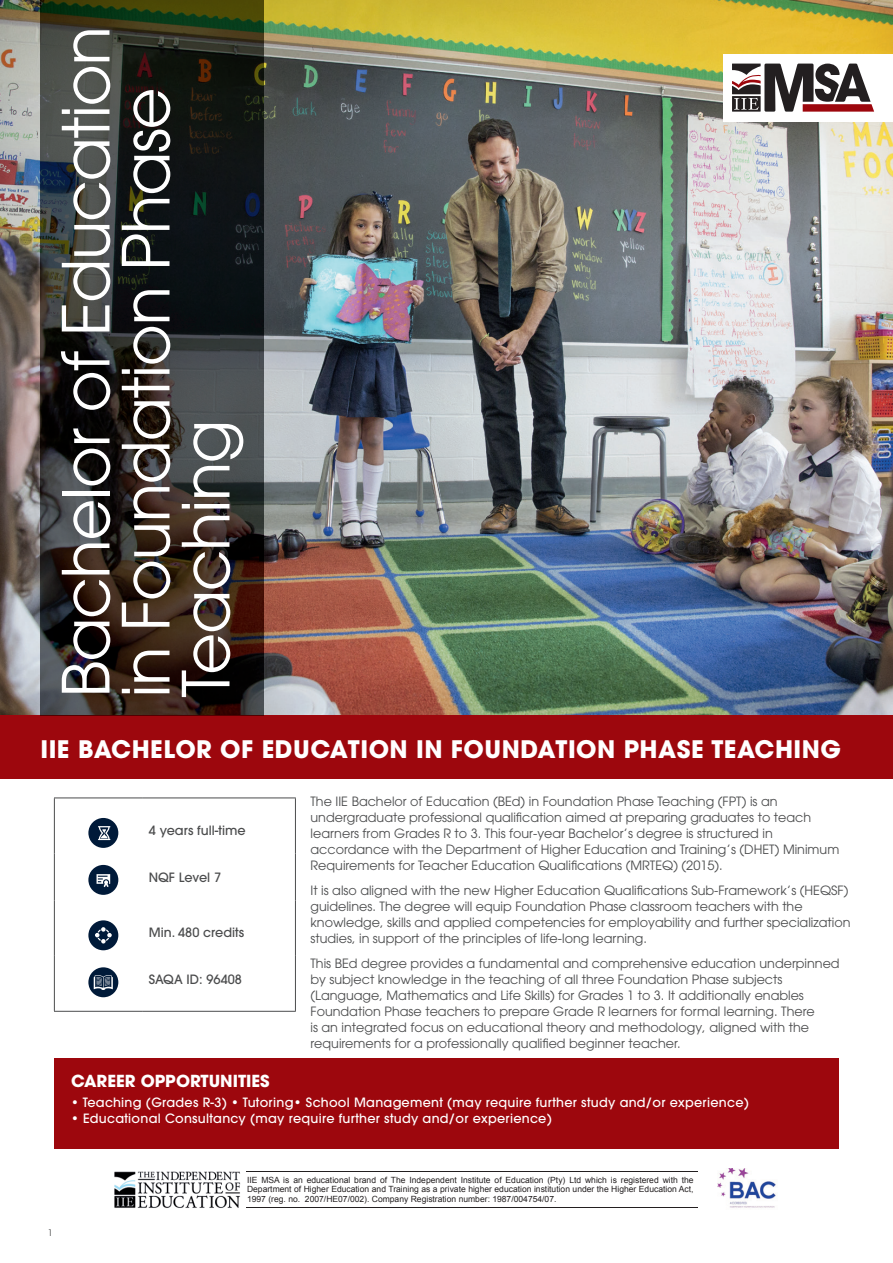
<style>
.page{position:relative;width:893px;height:1263px;background:#fff}
.page>*{position:absolute;margin:0;border:0;box-sizing:border-box;transform-origin:0 0}
.t1{font:64.5px/60px "ITC Avant Garde Pro";letter-spacing:-.02em;color:#fff}
.t2{font:700 24px "ITC Avant Garde Pro";letter-spacing:.02em;color:#fff}
.t3{font:700 16.5px "ITC Avant Garde Pro";color:#fff}
.t4{font:12.75px/16px "ITC Avant Garde Pro";color:#4b4c4d}
.t5{font:500 12.75px "ITC Avant Garde Pro";letter-spacing:.02em;color:#fff}
.t6{font:500 12.75px "ITC Avant Garde Pro";color:#4b4c4d}
.t7{font:9px "ITC Avant Garde Pro";color:#4b4c4d}
.t8{font:8.55px/9.6px "Arial";color:#231f20;text-align:justify}
</style>
<div class="page">
<img style="left:0;top:0;width:893px;height:716px">
<div style="left:0;top:716px;width:893px;height:63px;background:#9d070d"></div>
<div style="left:54px;top:1057px;width:785px;height:91px;background:#9d070d"></div>
<hr style="left:54px;top:797px;width:89px;height:1px;background:#4b4c4d">
<hr style="left:54px;top:798px;width:1px;height:55px;background:#4b4c4d">
<hr style="left:143px;top:797px;width:153px;height:1px;background:#4b4c4d">
<hr style="left:295px;top:798px;width:1px;height:55px;background:#4b4c4d">
<hr style="left:54px;top:853px;width:1px;height:47px;background:#4b4c4d">
<hr style="left:295px;top:853px;width:1px;height:47px;background:#4b4c4d">
<hr style="left:54px;top:900px;width:1px;height:56px;background:#4b4c4d">
<hr style="left:295px;top:900px;width:1px;height:56px;background:#4b4c4d">
<hr style="left:54px;top:956px;width:1px;height:55px;background:#4b4c4d">
<hr style="left:295px;top:956px;width:1px;height:55px;background:#4b4c4d">
<hr style="left:54px;top:1011px;width:89px;height:1px;background:#4b4c4d">
<hr style="left:143px;top:1011px;width:153px;height:1px;background:#4b4c4d">
<div style="left:88px;top:818px;width:30px;height:30px;background:#001a39;border-radius:50%"></div>
<svg style="left:98px;top:826px;width:12px;height:14px"></svg>
<div style="left:88px;top:865px;width:30px;height:30px;background:#001a39;border-radius:50%"></div>
<svg style="left:97px;top:874px;width:13px;height:13px"></svg>
<div style="left:88px;top:920px;width:30px;height:30px;background:#001a39;border-radius:50%"></div>
<svg style="left:95px;top:927px;width:17px;height:16px"></svg>
<div style="left:88px;top:967px;width:30px;height:30px;background:#001a39;border-radius:50%"></div>
<svg style="left:94px;top:975px;width:19px;height:15px"></svg>
<img style="left:115px;top:1171px;width:126px;height:37px">
<hr style="left:246px;top:1172px;width:451px;height:1px;background:#231f20">
<hr style="left:246px;top:1207px;width:451px;height:1px;background:#231f20">
<img style="left:717px;top:1168px;width:59px;height:40px">
<div style="left:723px;top:54px;width:170px;height:68px;background:#fff"></div>
<svg style="left:732px;top:64px;width:142px;height:48px"></svg>
<img style="left:40px;top:0;width:224px;height:716px">
<h1 class="t1" style="left:55px;top:697px;width:673px;rotate:-90deg">Bachelor of Education in Foundation Phase<br>Teaching</h1>
<h2 class="t2" style="left:40px;top:733px;width:802px">IIE BACHELOR OF EDUCATION IN FOUNDATION PHASE TEACHING</h2>
<p class="t6" style="left:149px;top:822px;width:98px">4 years full-time</p>
<p class="t6" style="left:149px;top:869px;width:74px">NQF Level 7</p>
<p class="t6" style="left:149px;top:924px;width:97px">Min. 480 credits</p>
<p class="t6" style="left:149px;top:971px;width:95px">SAQA ID: 96408</p>
<p class="t4" style="left:310px;top:793px;width:530px">The IIE Bachelor of Education (BEd) in Foundation Phase Teaching (FPT) is an undergraduate professional qualification aimed at preparing graduates to teach learners from Grades R to 3. This four-year Bachelor’s degree is structured in accordance with the Department of Higher Education and Training’s (DHET) Minimum Requirements for Teacher Education Qualifications (MRTEQ) (2015).</p>
<p class="t4" style="left:310px;top:882px;width:542px">It is also aligned with the new Higher Education Qualifications Sub-Framework’s (HEQSF) guidelines. The degree will equip Foundation Phase classroom teachers with the knowledge, skills and applied competencies for employability and further specialization studies, in support of the principles of life-long learning.</p>
<p class="t4" style="left:310px;top:955px;width:531px">This BEd degree provides a fundamental and comprehensive education underpinned by subject knowledge in the teaching of all three Foundation Phase subjects (Language, Mathematics and Life Skills) for Grades 1 to 3. It additionally enables Foundation Phase teachers to prepare Grade R learners for formal learning. There<br>is an integrated focus on educational theory and methodology, aligned with the requirements for a professionally qualified beginner teacher.</p>
<p class="t3" style="left:71px;top:1070px;width:200px">CAREER OPPORTUNITIES</p>
<p class="t5" style="left:71px;top:1094px;width:679px">• Teaching (Grades R-3) • Tutoring• School Management (may require further study and/or experience)</p>
<p class="t5" style="left:71px;top:1110px;width:482px">• Educational Consultancy (may require further study and/or experience)</p>
<p class="t7" style="left:48px;top:1227px;width:6px">1</p>
<p class="t8" style="left:247px;top:1175px;width:448px">IIE MSA is an educational brand of The Independent Institute of Education (Pty) Ltd which is registered with the Department of Higher Education and Training as a private higher education institution under the Higher Education Act, 1997 (reg. no. 2007/HE07/002). Company Registration number: 1987/004754/07.</p>
</div>
